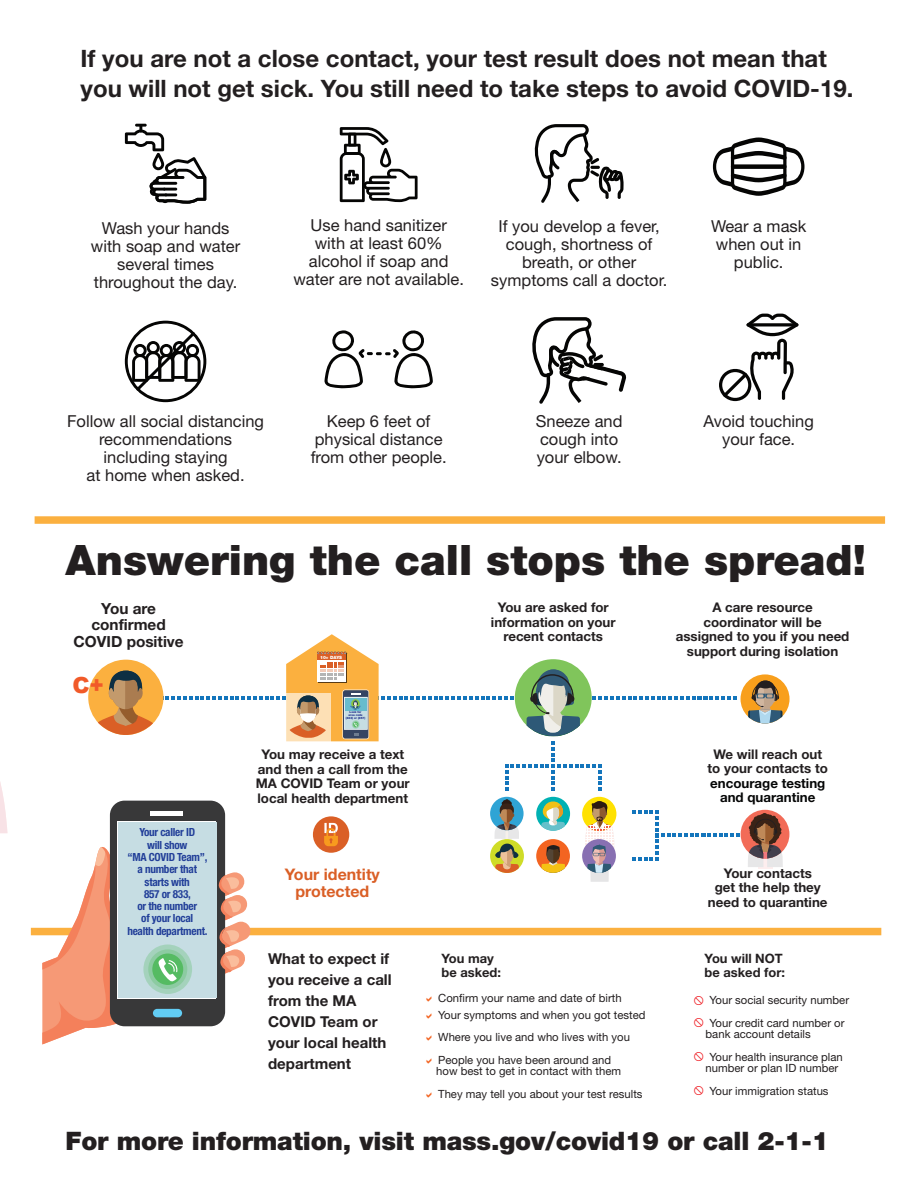
<style>
.page{position:relative;width:918px;height:1188px;background:#fff}
.page>*{position:absolute;margin:0;border:0;box-sizing:border-box;transform-origin:0 0}
.t1{font:900 42px "Helvetica Neue";color:#231f20}
.t2{font:900 25.5px "Helvetica Neue";letter-spacing:-.005em;color:#231f20}
.t3{font:700 24px/30px "Helvetica Neue";color:#231f20}
.t4{font:900 22.2px "Arial";color:#f15a29}
.t5{font:16.5px/18px "Helvetica Neue";color:#231f20;text-align:center}
.t6{font:700 15.9px/17.4px "Helvetica Neue";color:#da5f26;text-align:center}
.t7{font:700 15.3px/16.5px "Helvetica Neue";color:#231f20;text-align:center}
.t8{font:700 15px/21px "Helvetica Neue";color:#231f20}
.t9{font:700 13.35px/14.5px "Helvetica Neue";color:#231f20;text-align:center}
.t10{font:700 13.35px/14.5px "Helvetica Neue";color:#050606;text-align:center}
.t11{font:700 12.9px/14.5px "Helvetica Neue";color:#231f20}
.t12{font:11.25px/22.6px "Helvetica Neue";color:#231f20}
.t13{font:700 condensed 11.25px/12.3px "Helvetica Neue";letter-spacing:-.025em;color:#223f99;text-align:center}
.t14{font:900 4.35px "Helvetica Neue";color:#fff}
.t15{font:900 3px/3px "Helvetica Neue";color:#283891;text-align:center;scale:.93 1}
</style>
<div class="page">
<svg style="left:0;top:782px;width:7px;height:51px"></svg>
<div style="left:582px;top:797px;width:34px;height:34px;background:#ffe101;border-radius:50%"></div>
<div style="left:582px;top:839px;width:34px;height:34px;background:#8870b2;border-radius:50%"></div>
<svg style="left:585px;top:801px;width:30px;height:81px"></svg>
<div style="left:536px;top:797px;width:34px;height:34px;background:#00b1b3;border-radius:50%"></div>
<svg style="left:541px;top:799px;width:24px;height:32px"></svg>
<div style="left:536px;top:839px;width:34px;height:34px;background:#f36421;border-radius:50%"></div>
<svg style="left:542px;top:845px;width:23px;height:28px"></svg>
<div style="left:490px;top:839px;width:34px;height:34px;background:#cfdc27;border-radius:50%"></div>
<svg style="left:490px;top:797px;width:34px;height:33px"></svg>
<svg style="left:494px;top:799px;width:25px;height:74px"></svg>
<div style="left:31px;top:928px;width:850px;height:7px;background:#fbb03f"></div>
<div style="left:88px;top:660px;width:76px;height:75px;background:#fbb03f;border-radius:50%"></div>
<svg style="left:98px;top:667px;width:55px;height:68px"></svg>
<div style="left:741px;top:674px;width:49px;height:49px;background:#f89f1c;border-radius:50%"></div>
<svg style="left:748px;top:678px;width:34px;height:45px"></svg>
<div style="left:313px;top:816px;width:36px;height:37px;background:#da5f26;border-radius:50%"></div>
<svg style="left:324px;top:823px;width:14px;height:23px"></svg>
<div style="left:741px;top:810px;width:48px;height:49px;background:#f26b57;border-radius:50%"></div>
<div style="left:758px;top:852px;width:15px;height:16px;background:#f9eded"></div>
<svg style="left:632px;top:810px;width:151px;height:57px"></svg>
<div style="left:110px;top:801px;width:115px;height:225px;background:#383839;border-radius:15px"></div>
<div style="left:118px;top:822px;width:99px;height:175px;background:#c6dde3"></div>
<svg style="left:42px;top:847px;width:151px;height:197px"></svg>
<div style="left:151px;top:811px;width:32px;height:5px;background:#fff"></div>
<svg style="left:218px;top:871px;width:34px;height:105px"></svg>
<svg style="left:160px;top:634px;width:577px;height:157px"></svg>
<div style="left:35px;top:516px;width:850px;height:8px;background:#fbb03f"></div>
<svg style="left:340px;top:127px;width:78px;height:75px"></svg>
<svg style="left:125px;top:124px;width:81px;height:80px"></svg>
<svg style="left:719px;top:314px;width:79px;height:87px"></svg>
<hr style="left:747px;top:323px;width:51px;height:3px;background:#050504;border-radius:2px">
<svg style="left:713px;top:138px;width:91px;height:58px"></svg>
<div style="left:731px;top:164px;width:56px;height:5px;background:#050504;border-radius:2px"></div>
<svg style="left:534px;top:124px;width:90px;height:79px"></svg>
<svg style="left:125px;top:321px;width:81px;height:81px"></svg>
<svg style="left:324px;top:330px;width:109px;height:58px"></svg>
<svg style="left:532px;top:317px;width:95px;height:87px"></svg>
<h3 class="t3" style="left:81px;top:43px;width:774px">If you are not a close contact, your test result does not mean that you will not get sick. You still need to take steps to avoid COVID-19.</h3>
<p class="t5" style="left:91px;top:219px;width:151px">Wash your hands with soap and water several times throughout the day.</p>
<p class="t5" style="left:293px;top:216px;width:172px">Use hand sanitizer with at least 60% alcohol if soap and water are not available.</p>
<p class="t5" style="left:491px;top:217px;width:178px">If you develop a fever, cough, shortness of breath, or other symptoms call a doctor.</p>
<p class="t5" style="left:711px;top:217px;width:97px">Wear a mask when out in public.</p>
<p class="t5" style="left:67px;top:412px;width:199px">Follow all social distancing recommendations including staying<br>at home when asked.</p>
<p class="t5" style="left:311px;top:412px;width:138px">Keep 6 feet of physical distance from other people.</p>
<p class="t5" style="left:536px;top:412px;width:88px;text-align:left">Sneeze and cough into your elbow.</p>
<p class="t5" style="left:704px;top:412px;width:112px">Avoid touching your face.</p>
<h1 class="t1" style="left:65px;top:535px;width:802px">Answering the call stops the spread!</h1>
<p class="t7" style="left:74px;top:600px;width:112px">You are confirmed<br>COVID positive</p>
<p class="t9" style="left:676px;top:600px;width:175px">A care resource coordinator will be assigned to you if you need support during isolation</p>
<p class="t9" style="left:491px;top:600px;width:126px">You are asked for information on your recent contacts</p>
<p class="t14" style="left:320px;top:655px;width:24px">10+ DAYS</p>
<h3 class="t4" style="left:72px;top:669px;width:33px">C+</h3>
<p class="t13" style="left:127px;top:826px;width:82px">Your caller ID<br>will show<br>“MA COVID Team”, a number that starts with<br>857 or 833,<br>or the number<br>of your local health department.</p>
<p class="t15" style="left:346px;top:711px;width:22px">Look for<br>area code (833) or (857)</p>
<p class="t9" style="left:256px;top:747px;width:155px">You may receive a text and then a call from the<br>MA COVID Team or your local health department</p>
<p class="t9" style="left:708px;top:747px;width:122px">We will reach out to your contacts to</p>
<p class="t10" style="left:710px;top:776px;width:117px">encourage testing and quarantine</p>
<p class="t6" style="left:285px;top:865px;width:97px">Your identity protected</p>
<p class="t9" style="left:708px;top:865px;width:121px">Your contacts<br>get the help they need to quarantine</p>
<p class="t8" style="left:268px;top:948px;width:125px">What to expect if you receive a call from the MA<br>COVID Team or your local health department</p>
<p class="t11" style="left:442px;top:951px;width:61px">You may be asked:</p>
<p class="t11" style="left:705px;top:951px;width:82px">You will NOT be asked for:</p>
<p class="t12" style="left:709px;top:989px;width:141px">Your social security number<br>Your credit card number or</p>
<p class="t12" style="left:709px;top:1023px;width:135px;text-indent:-4px">bank account details<br>Your health insurance plan</p>
<p class="t12" style="left:706px;top:1057px;width:134px;text-align:center">number or plan ID number<br>Your immigration status</p>
<p class="t12" style="left:438px;top:989px;width:209px;line-height:17px">Confirm your name and date of birth<br>Your symptoms and when you got tested</p>
<p class="t12" style="left:438px;top:1026px;width:193px">Where you live and who lives with you<br>People you have been around and</p>
<p class="t12" style="left:436px;top:1060px;width:208px">how best to get in contact with them<br>They may tell you about your test results</p>
<h2 class="t2" style="left:65px;top:1126px;width:765px">For more information, visit mass.gov/covid19 or call 2-1-1</h2>
</div>
